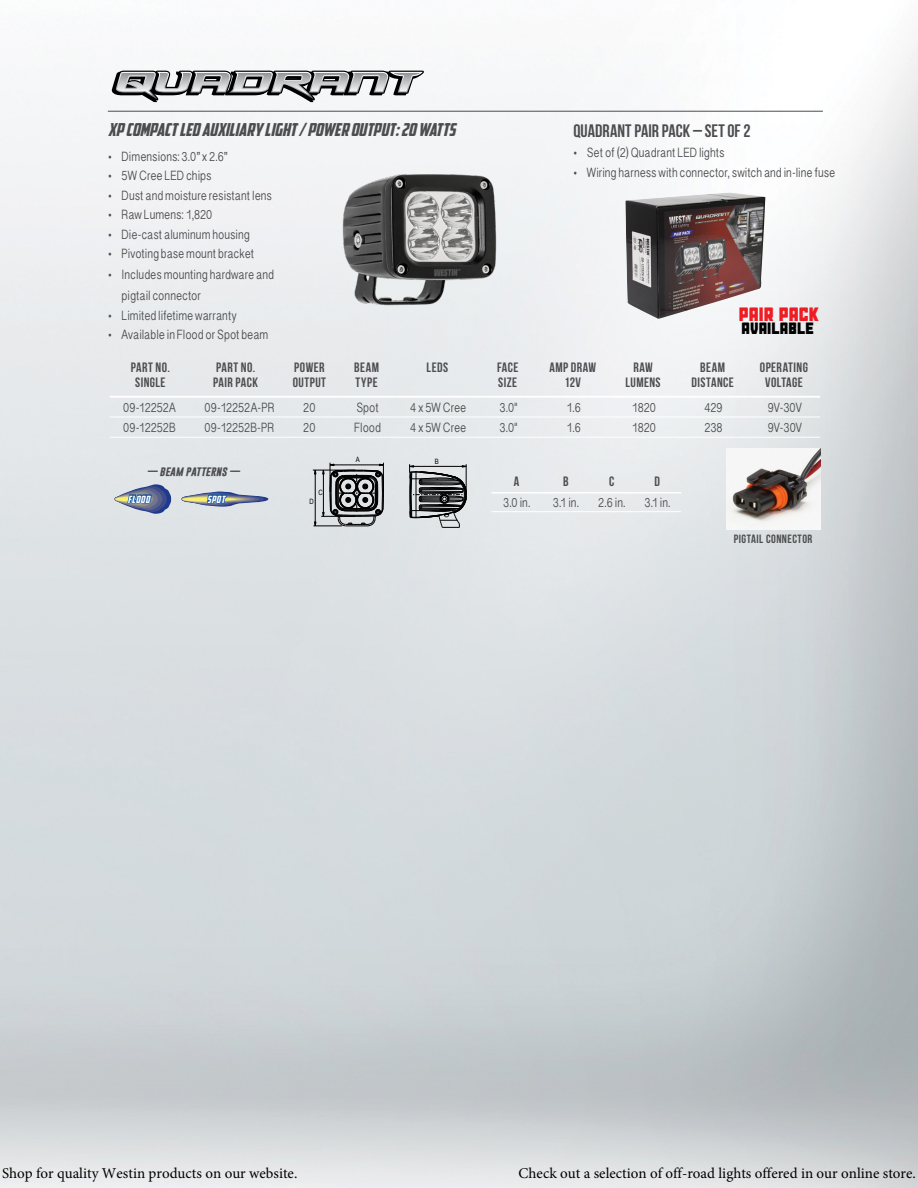
<style>
.page{position:relative;width:918px;height:1188px;background:#fff}
.page>*{position:absolute;margin:0;border:0;box-sizing:border-box;transform-origin:0 0}
.t1{font:19.5px "Prospekt";color:#ed1d24}
.t2{font:italic 18px "American Captain";color:#4d4d4f}
.t3{font:700 18px "Bebas Neue";color:#4d4d4f}
.t4{font:16.5px "Prospekt";letter-spacing:.005em;color:#000}
.t5{font:15px "Minion Pro";color:#000}
.t6{font:700 13.5px/15px "Bebas Neue";letter-spacing:.03em;color:#4d4d4f;text-align:center}
.t7{font:13.2px/21px "Devanagari Sangam MN";letter-spacing:.01em;color:#4d4d4f;scale:.82 1}
.t8{font:12px "Bebas Neue";letter-spacing:.04em;color:#4d4d4f}
.t9{font:italic 700 10.2px "Gobold";color:#4d4d4f}
.t10{font:italic 10.2px "American Captain";color:#fff}
.t11{font:7.35px "Arial Narrow";color:#000}
</style>
<div class="page">
<img style="left:0;top:33px;width:918px;height:1155px">
<img style="left:331px;top:167px;width:171px;height:147px">
<img style="left:625px;top:193px;width:141px;height:126px">
<hr style="left:108px;top:111px;width:715px;height:1px;background:#4d4d4f">
<svg style="left:110px;top:69px;width:315px;height:38px"></svg>
<hr style="left:110px;top:417px;width:81px;height:1px;background:#fff">
<hr style="left:191px;top:417px;width:89px;height:1px;background:#fff">
<hr style="left:280px;top:417px;width:59px;height:1px;background:#fff">
<hr style="left:339px;top:417px;width:58px;height:1px;background:#fff">
<hr style="left:397px;top:417px;width:83px;height:1px;background:#fff">
<hr style="left:480px;top:417px;width:57px;height:1px;background:#fff">
<hr style="left:537px;top:417px;width:73px;height:1px;background:#fff">
<hr style="left:610px;top:417px;width:68px;height:1px;background:#fff">
<hr style="left:678px;top:417px;width:72px;height:1px;background:#fff">
<hr style="left:750px;top:417px;width:70px;height:1px;background:#fff">
<hr style="left:110px;top:437px;width:81px;height:1px;background:#fff">
<hr style="left:280px;top:437px;width:59px;height:1px;background:#fff">
<hr style="left:339px;top:437px;width:58px;height:1px;background:#fff">
<hr style="left:397px;top:437px;width:83px;height:1px;background:#fff">
<hr style="left:480px;top:437px;width:57px;height:1px;background:#fff">
<hr style="left:537px;top:437px;width:73px;height:1px;background:#fff">
<hr style="left:610px;top:437px;width:68px;height:1px;background:#fff">
<hr style="left:678px;top:437px;width:72px;height:1px;background:#fff">
<hr style="left:750px;top:437px;width:70px;height:1px;background:#fff">
<hr style="left:191px;top:437px;width:89px;height:1px;background:#fff">
<hr style="left:110px;top:396px;width:81px;height:2px;background:#fff">
<hr style="left:191px;top:396px;width:89px;height:2px;background:#fff">
<hr style="left:280px;top:396px;width:59px;height:2px;background:#fff">
<hr style="left:339px;top:396px;width:58px;height:2px;background:#fff">
<hr style="left:397px;top:396px;width:83px;height:2px;background:#fff">
<hr style="left:480px;top:396px;width:57px;height:2px;background:#fff">
<hr style="left:537px;top:396px;width:73px;height:2px;background:#fff">
<hr style="left:610px;top:396px;width:68px;height:2px;background:#fff">
<hr style="left:678px;top:396px;width:72px;height:2px;background:#fff">
<hr style="left:750px;top:396px;width:70px;height:2px;background:#fff">
<hr style="left:491px;top:492px;width:51px;height:2px;background:#fff">
<hr style="left:542px;top:492px;width:48px;height:2px;background:#fff">
<hr style="left:590px;top:492px;width:44px;height:2px;background:#fff">
<hr style="left:634px;top:492px;width:47px;height:2px;background:#fff">
<hr style="left:491px;top:511px;width:51px;height:1px;background:#fff">
<hr style="left:542px;top:511px;width:48px;height:1px;background:#fff">
<hr style="left:590px;top:511px;width:44px;height:1px;background:#fff">
<hr style="left:634px;top:511px;width:47px;height:1px;background:#fff">
<svg style="left:314px;top:463px;width:70px;height:64px"></svg>
<hr style="left:313px;top:470px;width:42px;height:1px;background:#000">
<hr style="left:330px;top:465px;width:53px;height:1px;background:#000">
<hr style="left:315px;top:470px;width:1px;height:56px;background:#000">
<svg style="left:409px;top:464px;width:58px;height:64px"></svg>
<hr style="left:413px;top:466px;width:53px;height:1px;background:#000">
<svg style="left:115px;top:480px;width:56px;height:37px"></svg>
<svg style="left:182px;top:480px;width:86px;height:37px"></svg>
<img style="left:726px;top:448px;width:94px;height:81px">
<h2 class="t2" style="left:108px;top:118px;width:353px">XPCOMPACTLEDAUXILIARYLIGHT/POWEROUTPUT:20WATTS</h2>
<p class="t7" style="left:108px;top:146px;width:147px">• Dimensions: 3.0” x 2.6”</p>
<p class="t7" style="left:108px;top:165px;width:128px">• 5W Cree LED chips</p>
<p class="t7" style="left:108px;top:185px;width:201px">• Dust and moisture resistant lens</p>
<p class="t7" style="left:108px;top:204px;width:129px">• Raw Lumens: 1,820</p>
<p class="t7" style="left:108px;top:224px;width:174px">• Die-cast aluminum housing</p>
<p class="t7" style="left:108px;top:243px;width:180px">• Pivoting base mount bracket</p>
<p class="t7" style="left:122px;top:264px;width:187px;text-indent:-14px">• Includes mounting hardware and pigtail connector</p>
<p class="t7" style="left:108px;top:305px;width:158px">• Limited lifetime warranty</p>
<p class="t7" style="left:108px;top:324px;width:197px">• Available in Flood or Spot beam</p>
<h2 class="t3" style="left:573px;top:121px;width:179px">QUADRANT PAIR PACK – SET OF 2</h2>
<p class="t7" style="left:573px;top:142px;width:186px">• Set of (2) Quadrant LED lights</p>
<p class="t7" style="left:573px;top:161px;width:321px">• Wiring harness with connector, switch and in-line fuse</p>
<h1 class="t1" style="left:739px;top:302px;width:82px">PAIR PACK</h1>
<p class="t4" style="left:742px;top:319px;width:74px">AVAILABLE</p>
<p class="t6" style="left:131px;top:359px;width:41px">PART NO.<br>SINGLE</p>
<p class="t6" style="left:213px;top:359px;width:46px;text-align:left">PART NO.<br>PAIR PACK</p>
<p class="t6" style="left:293px;top:359px;width:35px;text-align:left">POWER<br>OUTPUT</p>
<p class="t6" style="left:354px;top:359px;width:26px;text-align:left">BEAM<br>TYPE</p>
<p class="t6" style="left:427px;top:359px;width:23px">LEDS</p>
<p class="t6" style="left:497px;top:359px;width:23px;text-align:left">FACE<br>SIZE</p>
<p class="t6" style="left:549px;top:359px;width:48px">AMP DRAW<br>12V</p>
<p class="t6" style="left:625px;top:359px;width:37px">RAW<br>LUMENS</p>
<p class="t6" style="left:692px;top:359px;width:44px">BEAM<br>DISTANCE</p>
<p class="t6" style="left:760px;top:359px;width:50px">OPERATING<br>VOLTAGE</p>
<p class="t7" style="left:123px;top:397px;width:66px">09-12252A</p>
<p class="t7" style="left:205px;top:397px;width:86px">09-12252A-PR</p>
<p class="t7" style="left:303px;top:397px;width:16px">20</p>
<p class="t7" style="left:356px;top:397px;width:29px">Spot</p>
<p class="t7" style="left:410px;top:397px;width:70px">4 x 5W Cree</p>
<p class="t7" style="left:499px;top:397px;width:24px">3.0"</p>
<p class="t7" style="left:566px;top:397px;width:19px">1.6</p>
<p class="t7" style="left:632px;top:397px;width:31px">1820</p>
<p class="t7" style="left:704px;top:397px;width:24px">429</p>
<p class="t7" style="left:768px;top:397px;width:43px">9V-30V</p>
<p class="t7" style="left:123px;top:417px;width:65px">09-12252B</p>
<p class="t7" style="left:205px;top:417px;width:86px">09-12252B-PR</p>
<p class="t7" style="left:303px;top:417px;width:16px">20</p>
<p class="t7" style="left:354px;top:417px;width:34px">Flood</p>
<p class="t7" style="left:410px;top:417px;width:70px">4 x 5W Cree</p>
<p class="t7" style="left:500px;top:417px;width:24px">3.0"</p>
<p class="t7" style="left:566px;top:417px;width:19px">1.6</p>
<p class="t7" style="left:632px;top:417px;width:31px">1820</p>
<p class="t7" style="left:704px;top:417px;width:24px">238</p>
<p class="t7" style="left:768px;top:417px;width:43px">9V-30V</p>
<p class="t9" style="left:147px;top:465px;width:94px">— BEAM PATTERNS —</p>
<p class="t10" style="left:128px;top:493px;width:26px">FLOOD</p>
<p class="t10" style="left:207px;top:493px;width:22px">SPOT</p>
<p class="t11" style="left:319px;top:487px;width:6px">C</p>
<p class="t11" style="left:310px;top:496px;width:6px">D</p>
<p class="t11" style="left:356px;top:454px;width:6px">A</p>
<p class="t11" style="left:435px;top:456px;width:6px">B</p>
<p class="t6" style="left:514px;top:474px;width:7px">A</p>
<p class="t6" style="left:563px;top:474px;width:7px">B</p>
<p class="t6" style="left:609px;top:474px;width:7px">C</p>
<p class="t6" style="left:655px;top:474px;width:7px">D</p>
<p class="t7" style="left:503px;top:492px;width:35px">3.0 in.</p>
<p class="t7" style="left:553px;top:492px;width:33px">3.1 in.</p>
<p class="t7" style="left:598px;top:492px;width:35px">2.6 in.</p>
<p class="t7" style="left:644px;top:492px;width:33px">3.1 in.</p>
<p class="t8" style="left:734px;top:532px;width:80px">PIGTAIL CONNECTOR</p>
<p class="t5" style="left:2px;top:1163px;width:297px">Shop for quality Westin products on our website.</p>
<p class="t5" style="left:519px;top:1163px;width:399px">Check out a selection of off-road lights offered in our online store.</p>
</div>
